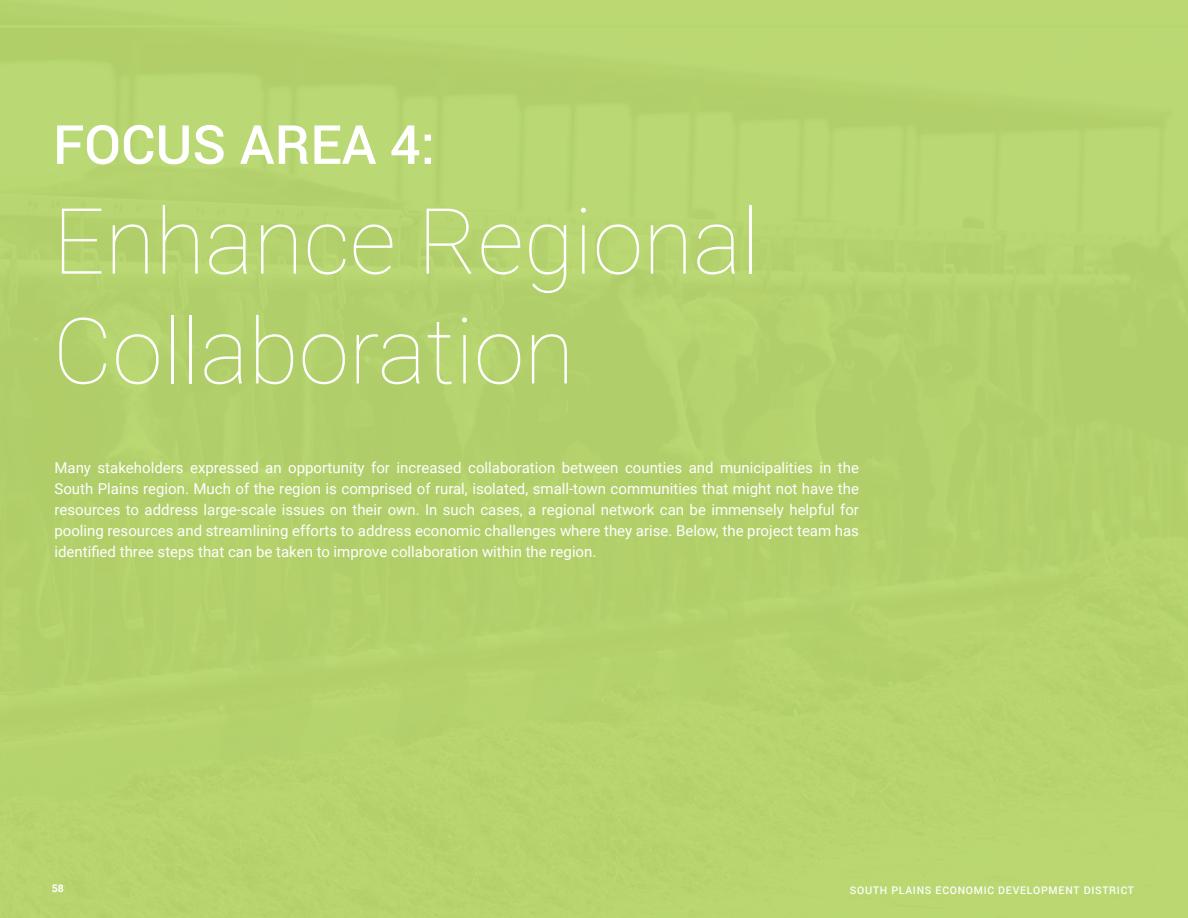
<style>
.page{position:relative;width:1188px;height:918px;background:#b5d26d}
.page>*{position:absolute;margin:0;border:0;box-sizing:border-box;transform-origin:0 0}
.t1{font:100 91.5px/109.8px "Roboto";color:#fff}
.t2{font:500 54px "Roboto";color:#fff}
.t3{font:15px/21px "Roboto";color:#fff;text-align:justify}
.t4{font:500 10.5px "Roboto";letter-spacing:.07em;color:#fff}
.t5{font:700 10.5px "Roboto";color:#fff}
</style>
<div class="page">
<hr style="left:0;top:25px;width:1188px;height:3px;background:#b8d76d">
<h2 class="t2" style="left:53px;top:107px;width:384px">FOCUS AREA 4:</h2>
<h1 class="t1" style="left:53px;top:183px;width:709px">Enhance Regional<br>Collaboration</h1>
<p class="t3" style="left:54px;top:457px;width:806px">Many stakeholders expressed an opportunity for increased collaboration between counties and municipalities in the South Plains region. Much of the region is comprised of rural, isolated, small-town communities that might not have the resources to address large-scale issues on their own. In such cases, a regional network can be immensely helpful for pooling resources and streamlining efforts to address economic challenges where they arise. Below, the project team has identified three steps that can be taken to improve collaboration within the region.</p>
<p class="t5" style="left:52px;top:881px;width:14px">58</p>
<p class="t4" style="left:850px;top:883px;width:286px">SOUTH PLAINS ECONOMIC DEVELOPMENT DISTRICT</p>
</div>
